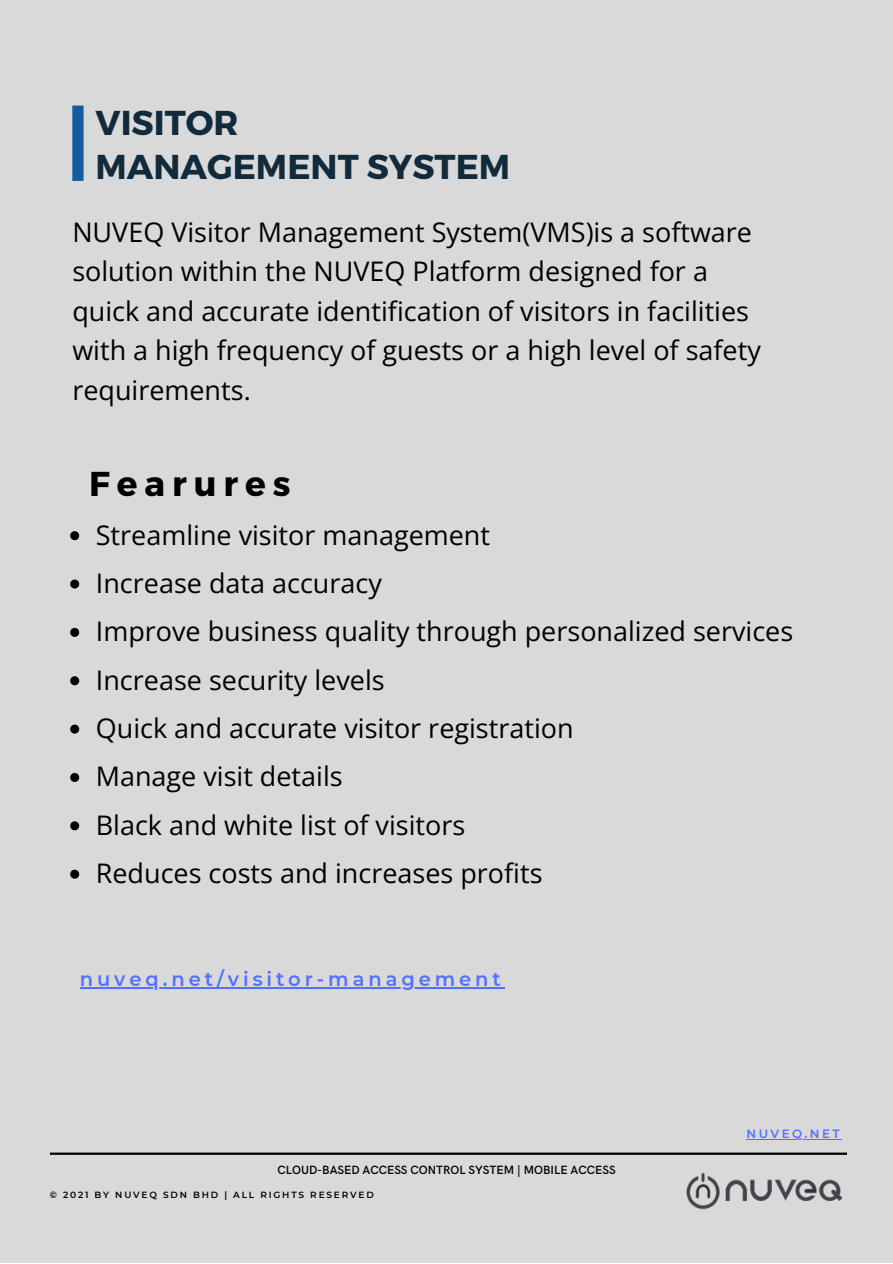
<style>
.page{position:relative;width:893px;height:1264px;background:#fff}
.page>*{position:absolute;margin:0;border:0;box-sizing:border-box;transform-origin:0 0}
.t1{font:700 34.5px "Montserrat";color:#112b3c}
.t2{font:700 34.5px "Montserrat";letter-spacing:.2em;color:#000}
.t3{font:27px/39.3px "Open Sans";color:#000}
.t4{font:600 19.5px "Montserrat";letter-spacing:.2em;color:#5271ff}
.t5{font:600 12px "HK Grotesk";color:#000}
.t6{font:600 12px "Montserrat";letter-spacing:.2em;color:#5271ff}
.t7{font:600 9px "Montserrat";letter-spacing:.2em;color:#000}
</style>
<div class="page">
<div style="left:0;top:0;width:892px;height:1262px;background:#d9d9d9"></div>
<hr style="left:80px;top:987px;width:424px;height:1px;background:#5271ff">
<svg style="left:70px;top:531px;width:9px;height:9px"></svg>
<svg style="left:70px;top:579px;width:9px;height:9px"></svg>
<svg style="left:70px;top:628px;width:9px;height:9px"></svg>
<svg style="left:70px;top:676px;width:9px;height:9px"></svg>
<svg style="left:70px;top:724px;width:9px;height:9px"></svg>
<svg style="left:70px;top:773px;width:9px;height:9px"></svg>
<svg style="left:70px;top:821px;width:9px;height:9px"></svg>
<svg style="left:70px;top:869px;width:9px;height:9px"></svg>
<hr style="left:50px;top:1152px;width:796px;height:2px;background:#000">
<hr style="left:746px;top:1139px;width:96px;height:1px;background:#5271ff">
<img style="left:686px;top:1172px;width:157px;height:38px">
<div style="left:72px;top:106px;width:12px;height:75px;background:#145da0"></div>
<p class="t1" style="left:95px;top:101px;width:144px">VISITOR</p>
<p class="t1" style="left:95px;top:144px;width:416px">MANAGEMENT SYSTEM</p>
<p class="t3" style="left:72px;top:212px;width:690px">NUVEQ Visitor Management System(VMS)is a software solution within the NUVEQ Platform designed for a quick and accurate identification of visitors in facilities with a high frequency of guests or a high level of safety requirements.</p>
<p class="t2" style="left:89px;top:461px;width:203px">Fearures</p>
<p class="t3" style="left:96px;top:514px;width:396px">Streamline visitor management</p>
<p class="t3" style="left:96px;top:563px;width:287px">Increase data accuracy</p>
<p class="t3" style="left:96px;top:611px;width:698px">Improve business quality through personalized services</p>
<p class="t3" style="left:96px;top:659px;width:290px">Increase security levels</p>
<p class="t3" style="left:96px;top:708px;width:479px">Quick and accurate visitor registration</p>
<p class="t3" style="left:96px;top:756px;width:248px">Manage visit details</p>
<p class="t3" style="left:96px;top:804px;width:371px">Black and white list of visitors</p>
<p class="t3" style="left:96px;top:853px;width:448px">Reduces costs and increases profits</p>
<p class="t4" style="left:80px;top:967px;width:422px">nuveq.net/visitor-management</p>
<p class="t5" style="left:277px;top:1162px;width:339px">CLOUD-BASED ACCESS CONTROL SYSTEM | MOBILE ACCESS</p>
<p class="t7" style="left:50px;top:1189px;width:325px">© 2021 BY NUVEQ SDN BHD | ALL RIGHTS RESERVED</p>
<p class="t6" style="left:746px;top:1126px;width:95px">NUVEQ.NET</p>
</div>
